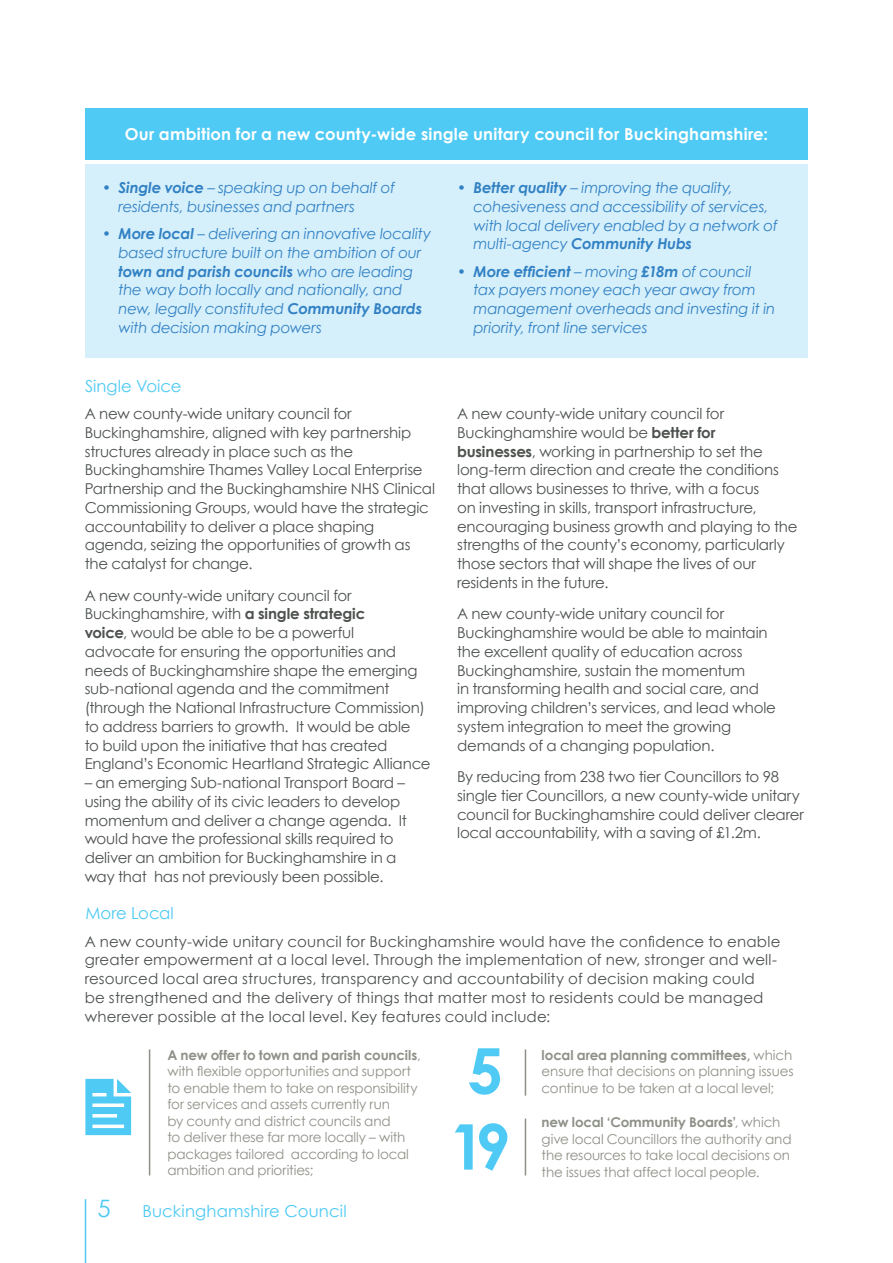
<style>
.page{position:relative;width:893px;height:1263px;background:#fff}
.page>*{position:absolute;margin:0;border:0;box-sizing:border-box;transform-origin:0 0}
.t1{font:700 63px "Century Gothic";color:#4ecaf4}
.t2{font:24px "Century Gothic";color:#4ecaf4}
.FEATURE_BOX_HEADING{font:700 16.5px "Century Gothic";letter-spacing:.01em;color:#fff}
.B_HEAD{font:16.5px "Century Gothic";letter-spacing:.005em;color:#4ecaf4}
.B_HEAD-2{font:15px/18.8px "Century Gothic";letter-spacing:-.01em;color:#4d524e}
.t3{font:italic 15px/18.8px "Century Gothic";letter-spacing:-.015em;color:#3281c4}
.B_HEAD-3{font:15px/18.8px "Century Gothic";letter-spacing:.01em;color:#4d524e}
.t4{font:13.5px/16.5px "Century Gothic";letter-spacing:-.01em;color:#8e9188}
.s1{font-weight:700}
</style>
<div class="page">
<hr style="left:85px;top:1199px;width:1px;height:64px;background:#4ecaf4">
<div style="left:85px;top:108px;width:723px;height:52px;background:#4ecaf4"></div>
<div style="left:85px;top:165px;width:723px;height:193px;background:#d6f0fb"></div>
<hr style="left:525px;top:1049px;width:1px;height:47px;background:#8e9188">
<hr style="left:525px;top:1118px;width:1px;height:57px;background:#8e9188">
<hr style="left:149px;top:1049px;width:1px;height:126px;background:#8e9188">
<svg style="left:85px;top:1079px;width:46px;height:56px"></svg>
<p class="FEATURE_BOX_HEADING" style="left:125px;top:122px;width:645px">Our ambition for a new county-wide single unitary council for Buckinghamshire:</p>
<p class="t3" style="left:119px;top:178px;width:278px;text-indent:-16px"><span class="s1">• Single voice</span> – speaking up on behalf of residents, businesses and partners</p>
<p class="t3" style="left:119px;top:224px;width:314px;text-indent:-16px"><span class="s1">• More local</span> – delivering an innovative locality based structure built on the ambition of our <span class="s1">town and parish councils</span> who are leading the way both locally and nationally, and new, legally constituted <span class="s1">Community Boards </span>with decision making powers</p>
<p class="t3" style="left:474px;top:178px;width:306px;text-indent:-16px"><span class="s1">• Better quality</span> – improving the quality, cohesiveness and accessibility of services, with local delivery enabled by a network of multi-agency <span class="s1">Community Hubs</span></p>
<p class="t3" style="left:474px;top:262px;width:303px;text-indent:-16px"><span class="s1">• More efficient</span> – moving <span class="s1">£18m</span> of council tax payers money each year away from management overheads and investing it in priority, front line services</p>
<p class="B_HEAD" style="left:85px;top:375px;width:98px">Single Voice</p>
<p class="B_HEAD-2" style="left:85px;top:404px;width:352px">A new county-wide unitary council for Buckinghamshire, aligned with key partnership structures already in place such as the Buckinghamshire Thames Valley Local Enterprise Partnership and the Buckinghamshire NHS Clinical Commissioning Groups, would have the strategic accountability to deliver a place shaping agenda, seizing the opportunities of growth as the catalyst for change.</p>
<p class="B_HEAD-2" style="left:85px;top:585px;width:347px">A new county-wide unitary council for Buckinghamshire, with <span class="s1">a single strategic<br>voice</span>, would be able to be a powerful<br>advocate for ensuring the opportunities and needs of Buckinghamshire shape the emerging sub-national agenda and the commitment (through the National Infrastructure Commission) to address barriers to growth. It would be able<br>to build upon the initiative that has created England’s Economic Heartland Strategic Alliance</p>
<p class="B_HEAD-2" style="left:85px;top:773px;width:324px">– an emerging Sub-national Transport Board – using the ability of its civic leaders to develop momentum and deliver a change agenda. It would have the professional skills required to deliver an ambition for Buckinghamshire in a way that has not previously been possible.</p>
<p class="B_HEAD" style="left:85px;top:901px;width:90px">More Local</p>
<p class="B_HEAD-2" style="left:457px;top:404px;width:342px">A new county-wide unitary council for Buckinghamshire would be <span class="s1">better for businesses</span>, working in partnership to set the long-term direction and create the conditions that allows businesses to thrive, with a focus<br>on investing in skills, transport infrastructure, encouraging business growth and playing to the strengths of the county’s economy, particularly those sectors that will shape the lives of our residents in the future.</p>
<p class="B_HEAD-2" style="left:457px;top:604px;width:320px">A new county-wide unitary council for Buckinghamshire would be able to maintain the excellent quality of education across Buckinghamshire, sustain the momentum<br>in transforming health and social care, and improving children’s services, and lead whole system integration to meet the growing demands of a changing population.</p>
<p class="B_HEAD-2" style="left:457px;top:767px;width:348px">By reducing from 238 two tier Councillors to 98 single tier Councillors, a new county-wide unitary council for Buckinghamshire could deliver clearer local accountability, with a saving of £1.2m.</p>
<p class="B_HEAD-3" style="left:85px;top:931px;width:697px">A new county-wide unitary council for Buckinghamshire would have the confidence to enable greater empowerment at a local level. Through the implementation of new, stronger and well&shy;resourced local area structures, transparency and accountability of decision making could<br>be strengthened and the delivery of things that matter most to residents could be managed wherever possible at the local level. Key features could include:</p>
<p class="t1" style="left:468px;top:1023px;width:37px">5</p>
<p class="t1" style="left:449px;top:1099px;width:63px">19</p>
<p class="t4" style="left:167px;top:1046px;width:255px"><span class="s1">A new offer to town and parish councils</span>, with flexible opportunities and support to enable them to take on responsibility for services and assets currently run<br>by county and district councils and<br>to deliver these far more locally – with packages tailored according to local ambition and priorities;</p>
<p class="t4" style="left:542px;top:1046px;width:253px;text-align:justify"><span class="s1">local area planning committees,</span> which ensure that decisions on planning issues continue to be taken at a local level;</p>
<p class="t4" style="left:542px;top:1114px;width:251px"><span class="s1">new local ‘Community Boards’</span>, which give local Councillors the authority and the resources to take local decisions on the issues that affect local people.</p>
<h2 class="t2" style="left:97px;top:1192px;width:15px">5</h2>
<p class="B_HEAD" style="left:142px;top:1199px;width:206px">Buckinghamshire Council</p>
</div>
